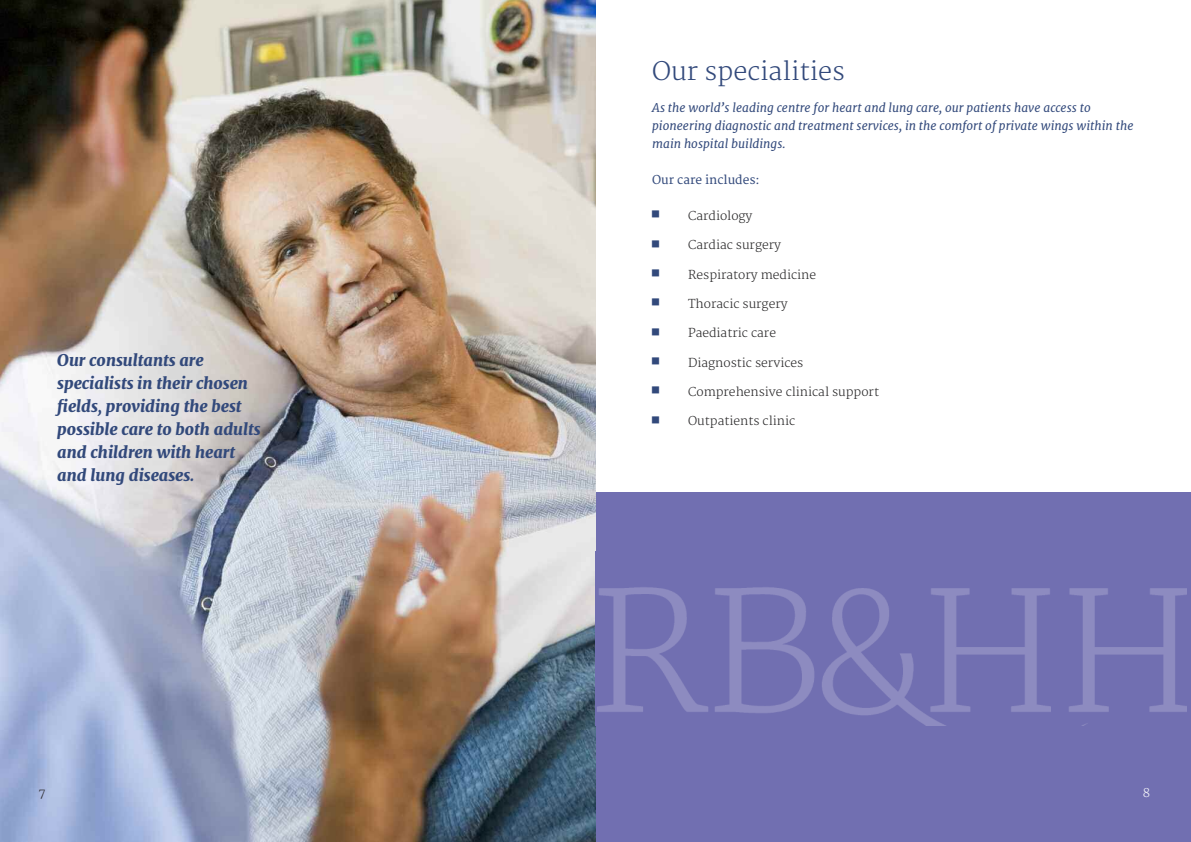
<style>
.page{position:relative;width:1191px;height:842px;background:#fff}
.page>*{position:absolute;margin:0;border:0;box-sizing:border-box;transform-origin:0 0}
.t1{font:300 25px "Merriweather";color:#32497b}
.t2{font:italic 800 16px/23px "Merriweather";color:#32497b}
.t3{font:italic 12px/18.1px "Merriweather";color:#32497b}
.t4{font:300 12px "Merriweather";color:#272627}
.t5{font:12px "Merriweather";color:#32497b}
.t6{font:300 12px "Merriweather";color:#fff}
</style>
<div class="page">
<div style="left:595px;top:492px;width:596px;height:350px;background:#716fb1"></div>
<img style="left:0;top:0;width:595px;height:842px">
<img style="left:597px;top:587px;width:589px;height:139px">
<h2 class="t2" style="left:57px;top:349px;width:205px">Our consultants are specialists in their chosen fields, providing the best possible care to both adults and children with heart and lung diseases.</h2>
<h1 class="t1" style="left:652px;top:57px;width:194px">Our specialities</h1>
<p class="t3" style="left:652px;top:98px;width:483px">As the world’s leading centre for heart and lung care, our patients have access to pioneering diagnostic and treatment services, in the comfort of private wings within the main hospital buildings.</p>
<p class="t5" style="left:652px;top:173px;width:109px">Our care includes:</p>
<p class="t4" style="left:688px;top:209px;width:66px">Cardiology</p>
<p class="t4" style="left:688px;top:238px;width:94px">Cardiac surgery</p>
<p class="t4" style="left:688px;top:267px;width:129px">Respiratory medicine</p>
<p class="t4" style="left:688px;top:297px;width:101px">Thoracic surgery</p>
<p class="t4" style="left:688px;top:326px;width:89px">Paediatric care</p>
<p class="t4" style="left:688px;top:355px;width:117px">Diagnostic services</p>
<p class="t4" style="left:688px;top:385px;width:192px">Comprehensive clinical support</p>
<p class="t4" style="left:688px;top:414px;width:108px">Outpatients clinic</p>
<p class="t4" style="left:38px;top:785px;width:9px">7</p>
<p class="t6" style="left:1142px;top:785px;width:9px">8</p>
</div>
